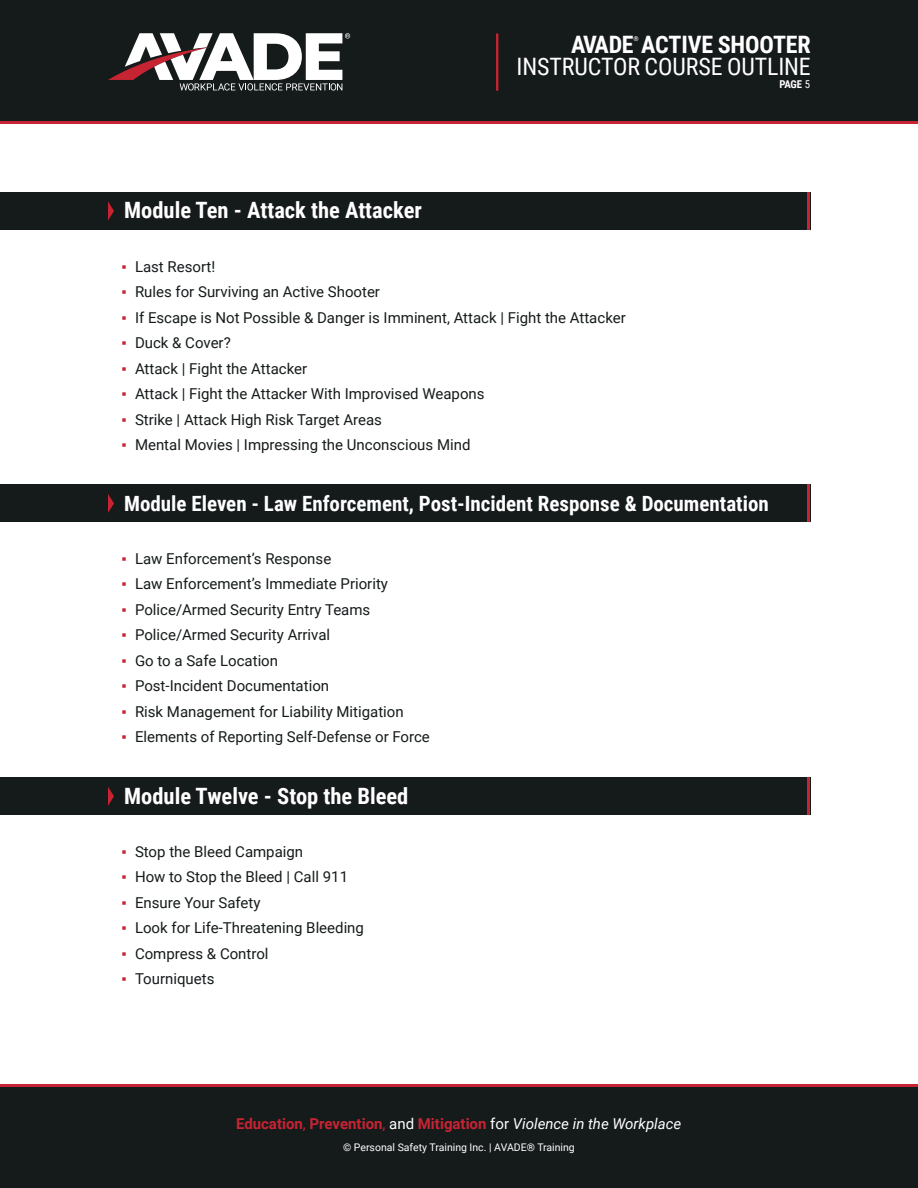
<style>
.page{position:relative;width:918px;height:1188px;background:#fff}
.page>*{position:absolute;margin:0;border:0;box-sizing:border-box;transform-origin:0 0}
.t1{font:24px "Roboto Condensed";letter-spacing:-.005em;color:#fff}
.t2{font:700 24px "Roboto Condensed";letter-spacing:-.005em;color:#fff}
.t3{font:700 22.5px "Roboto Condensed";color:#fff}
.t4{font:700 21px "Roboto Condensed";color:#fff}
.t5{font:15px "Roboto";color:#151a1b}
.t6{font:700 15px "Roboto";color:#c72433}
.t7{font:700 10.8px "Roboto Condensed";color:#fff}
.t8{font:10.5px "Roboto";color:#fff}
.t9{font:700 6.75px "Roboto Condensed";color:#fff}
.s1{font-weight:400}
.s2{font-family:"Arial";color:#c72433}
.s3{font-weight:400;color:#fff}
.s4{font-weight:400;font-style:italic;color:#fff}
</style>
<div class="page">
<div style="left:0;top:10px;width:918px;height:114px;background:#c72433"></div>
<div style="left:0;top:0;width:918px;height:121px;background:#151a1b"></div>
<svg style="left:108px;top:33px;width:242px;height:58px"></svg>
<hr style="left:496px;top:33px;width:2px;height:58px;background:#c72433">
<div style="left:0;top:1084px;width:918px;height:62px;background:#c72433"></div>
<div style="left:0;top:1087px;width:918px;height:101px;background:#151a1b"></div>
<div style="left:0;top:192px;width:810px;height:38px;background:#151a1b"></div>
<svg style="left:108px;top:201px;width:6px;height:19px"></svg>
<hr style="left:808px;top:192px;width:2px;height:38px;background:#c72433">
<div style="left:0;top:485px;width:810px;height:37px;background:#151a1b"></div>
<svg style="left:108px;top:494px;width:6px;height:19px"></svg>
<hr style="left:808px;top:485px;width:2px;height:37px;background:#c72433">
<div style="left:0;top:778px;width:810px;height:37px;background:#151a1b"></div>
<svg style="left:108px;top:787px;width:6px;height:19px"></svg>
<hr style="left:808px;top:778px;width:2px;height:37px;background:#c72433">
<h1 class="t2" style="left:571px;top:27px;width:241px">AVADE ACTIVE SHOOTER</h1>
<p class="t9" style="left:633px;top:34px;width:7px">®</p>
<h1 class="t1" style="left:517px;top:50px;width:296px">INSTRUCTOR COURSE OUTLINE</h1>
<p class="t7" style="left:779px;top:77px;width:32px">PAGE <span class="s1">5</span></p>
<p class="t3" style="left:124px;top:195px;width:299px">Module Ten - Attack the Attacker</p>
<p class="t5" style="left:122px;top:256px;width:95px"><span class="s2">▪</span> Last Resort!</p>
<p class="t5" style="left:122px;top:281px;width:260px"><span class="s2">▪</span> Rules for Surviving an Active Shooter</p>
<p class="t5" style="left:122px;top:307px;width:506px"><span class="s2">▪</span> If Escape is Not Possible &amp; Danger is Imminent, Attack | Fight the Attacker</p>
<p class="t5" style="left:122px;top:332px;width:111px"><span class="s2">▪</span> Duck &amp; Cover?</p>
<p class="t5" style="left:122px;top:358px;width:187px"><span class="s2">▪</span> Attack | Fight the Attacker</p>
<p class="t5" style="left:122px;top:383px;width:365px"><span class="s2">▪</span> Attack | Fight the Attacker With Improvised Weapons</p>
<p class="t5" style="left:122px;top:409px;width:262px"><span class="s2">▪</span> Strike | Attack High Risk Target Areas</p>
<p class="t5" style="left:122px;top:434px;width:351px"><span class="s2">▪</span> Mental Movies | Impressing the Unconscious Mind</p>
<p class="t4" style="left:124px;top:488px;width:646px">Module Eleven - Law Enforcement, Post-Incident Response &amp; Documentation</p>
<p class="t5" style="left:122px;top:548px;width:211px"><span class="s2">▪</span> Law Enforcement’s Response</p>
<p class="t5" style="left:122px;top:574px;width:268px"><span class="s2">▪</span> Law Enforcement’s Immediate Priority</p>
<p class="t5" style="left:122px;top:599px;width:250px"><span class="s2">▪</span> Police/Armed Security Entry Teams</p>
<p class="t5" style="left:122px;top:625px;width:210px"><span class="s2">▪</span> Police/Armed Security Arrival</p>
<p class="t5" style="left:122px;top:650px;width:158px"><span class="s2">▪</span> Go to a Safe Location</p>
<p class="t5" style="left:122px;top:676px;width:209px"><span class="s2">▪</span> Post-Incident Documentation</p>
<p class="t5" style="left:122px;top:701px;width:284px"><span class="s2">▪</span> Risk Management for Liability Mitigation</p>
<p class="t5" style="left:122px;top:727px;width:310px"><span class="s2">▪</span> Elements of Reporting Self-Defense or Force</p>
<p class="t3" style="left:124px;top:780px;width:286px">Module Twelve - Stop the Bleed</p>
<p class="t5" style="left:122px;top:841px;width:183px"><span class="s2">▪</span> Stop the Bleed Campaign</p>
<p class="t5" style="left:122px;top:867px;width:228px"><span class="s2">▪</span> How to Stop the Bleed | Call 911</p>
<p class="t5" style="left:122px;top:892px;width:141px"><span class="s2">▪</span> Ensure Your Safety</p>
<p class="t5" style="left:122px;top:918px;width:244px"><span class="s2">▪</span> Look for Life-Threatening Bleeding</p>
<p class="t5" style="left:122px;top:943px;width:149px"><span class="s2">▪</span> Compress &amp; Control</p>
<p class="t5" style="left:122px;top:969px;width:94px"><span class="s2">▪</span> Tourniquets</p>
<p class="t6" style="left:236px;top:1113px;width:447px">Education<span class="s1">,</span> Prevention<span class="s1">,</span> <span class="s3">and</span> Mitigation <span class="s3">for</span> <span class="s4">Violence in the Workplace</span></p>
<p class="t8" style="left:343px;top:1139px;width:233px">© Personal Safety Training Inc. | AVADE® Training</p>
</div>
